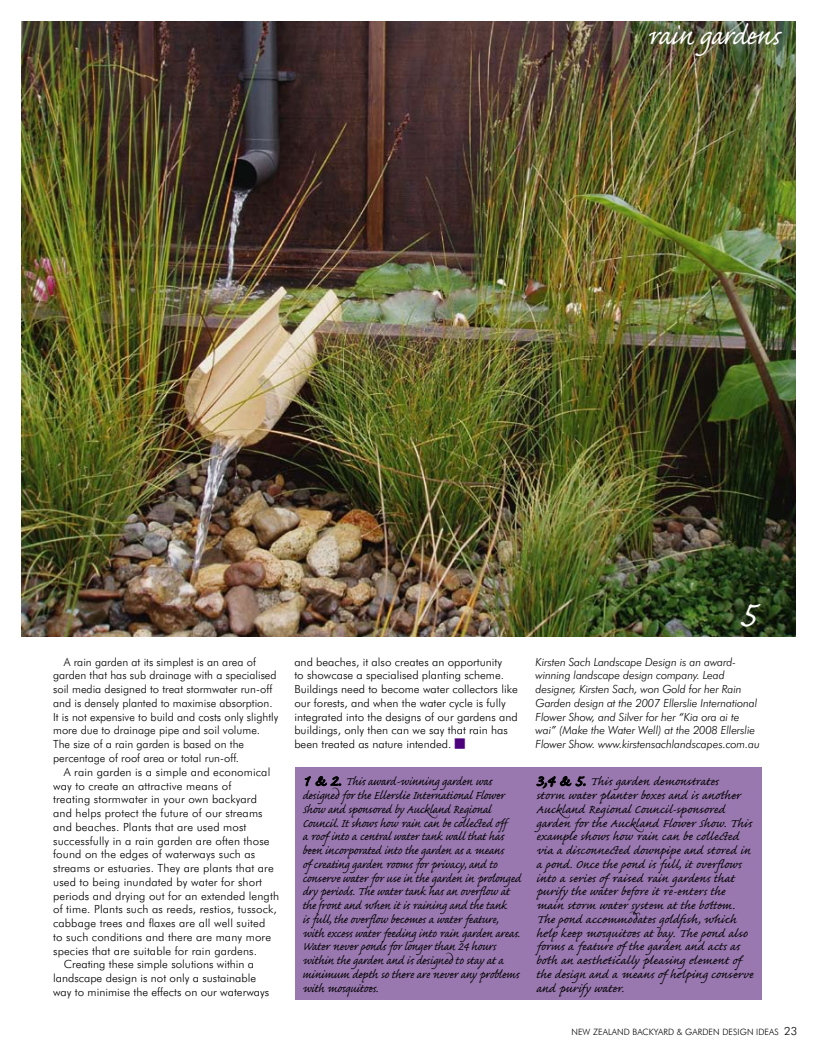
<style>
.page{position:relative;width:815px;height:1053px;background:#fff}
.page>*{position:absolute;margin:0;border:0;box-sizing:border-box;transform-origin:0 0}
.t1{font:46.25px "Caflisch Script Pro";color:#fff}
.t2{font:35px "Caflisch Script Pro";letter-spacing:-.02em;color:#fff}
.t3{font:15px/13.8px "Caflisch Script Pro";color:#000}
.t4{font:300 11.25px/13.8px "Futura BT";color:#000}
.t5{font:italic 300 11.25px/13.8px "Futura BT";letter-spacing:-.01em;color:#000}
.t6{font:300 8.75px "Futura BT";letter-spacing:.01em;color:#000}
.s1{color:#4d007b}
.s2{font-size:18.75px}
.s3{font-size:11.25px}
</style>
<div class="page">
<img style="left:21px;top:21px;width:774px;height:615px">
<div style="left:295px;top:767px;width:467px;height:232px;background:#9978b0"></div>
<svg style="left:304px;top:776px;width:37px;height:11px"></svg>
<svg style="left:536px;top:776px;width:50px;height:13px"></svg>
<h2 class="t2" style="left:646px;top:18px;width:136px">rain gardens</h2>
<p class="t4" style="left:53px;top:654px;width:227px;text-indent:11px">A rain garden at its simplest is an area of garden that has sub drainage with a specialised soil media designed to treat stormwater run-off and is densely planted to maximise absorption.<br>It is not expensive to build and costs only slightly more due to drainage pipe and soil volume.<br>The size of a rain garden is based on the percentage of roof area or total run-off.</p>
<p class="t4" style="left:64px;top:764px;width:208px">A rain garden is a simple and economical</p>
<p class="t4" style="left:53px;top:778px;width:180px">way to create an attractive means of</p>
<p class="t4" style="left:53px;top:792px;width:205px">treating stormwater in your own backyard</p>
<p class="t4" style="left:53px;top:806px;width:211px">and helps protect the future of our streams</p>
<p class="t4" style="left:53px;top:819px;width:195px">and beaches. Plants that are used most</p>
<p class="t4" style="left:53px;top:833px;width:218px">successfully in a rain garden are often those</p>
<p class="t4" style="left:53px;top:847px;width:204px">found on the edges of waterways such as</p>
<p class="t4" style="left:53px;top:861px;width:222px">streams or estuaries. They are plants that are</p>
<p class="t4" style="left:53px;top:874px;width:210px">used to being inundated by water for short</p>
<p class="t4" style="left:53px;top:888px;width:227px">periods and drying out for an extended length</p>
<p class="t4" style="left:53px;top:902px;width:225px">of time. Plants such as reeds, restios, tussock,</p>
<p class="t4" style="left:53px;top:916px;width:214px">cabbage trees and flaxes are all well suited</p>
<p class="t4" style="left:53px;top:929px;width:219px">to such conditions and there are many more</p>
<p class="t4" style="left:53px;top:943px;width:205px">species that are suitable for rain gardens.</p>
<p class="t4" style="left:64px;top:957px;width:192px">Creating these simple solutions within a</p>
<p class="t4" style="left:53px;top:971px;width:205px">landscape design is not only a sustainable</p>
<p class="t4" style="left:53px;top:984px;width:218px">way to minimise the effects on our waterways</p>
<h1 class="t1" style="left:738px;top:590px;width:19px">5</h1>
<p class="t4" style="left:294px;top:654px;width:225px">and beaches, it also creates an opportunity<br>to showcase a specialised planting scheme.<br>Buildings need to become water collectors like our forests, and when the water cycle is fully integrated into the designs of our gardens and buildings, only then can we say that rain has been treated as nature intended. <span class="s1">■</span></p>
<p class="t5" style="left:536px;top:654px;width:226px">Kirsten Sach Landscape Design is an award&shy;winning landscape design company. Lead designer, Kirsten Sach, won Gold for her Rain Garden design at the 2007 Ellerslie International Flower Show, and Silver for her “Kia ora ai te wai” (Make the Water Well) at the 2008 Ellerslie Flower Show. www.kirstensachlandscapes.com.au</p>
<p class="t3" style="left:302px;top:776px;width:219px"><span class="s2">1 &amp; 2.</span> This award-winning garden was designed for the Ellerslie International Flower Show and sponsored by Auckland Regional Council. It shows how rain can be collected off<br>a roof into a central water tank wall that has been incorporated into the garden as a means<br>of creating garden rooms for privacy, and to conserve water for use in the garden in prolonged dry periods. The water tank has an overflow at the front and when it is raining and the tank<br>is full, the overflow becomes a water feature, with excess water feeding into rain garden areas.<br>Water never ponds for longer than 24 hours within the garden and is designed to stay at a minimum depth so there are never any problems with mosquitoes.</p>
<p class="t3" style="left:536px;top:776px;width:219px"><span class="s2">3,4 &amp; 5.</span> This garden demonstrates<br>storm water planter boxes and is another Auckland Regional Council-sponsored garden for the Auckland Flower Show. This example shows how rain can be collected via a disconnected downpipe and stored in a pond. Once the pond is full, it overflows into a series of raised rain gardens that purify the water before it re-enters the main storm water system at the bottom.<br>The pond accommodates goldfish, which help keep mosquitoes at bay. The pond also forms a feature of the garden and acts as both an aesthetically pleasing element of the design and a means of helping conserve and purify water.</p>
<p class="t6" style="left:571px;top:1026px;width:227px">NEW zealan d Backyard &amp; garden Design I deas <span class="s3">23</span></p>
</div>
